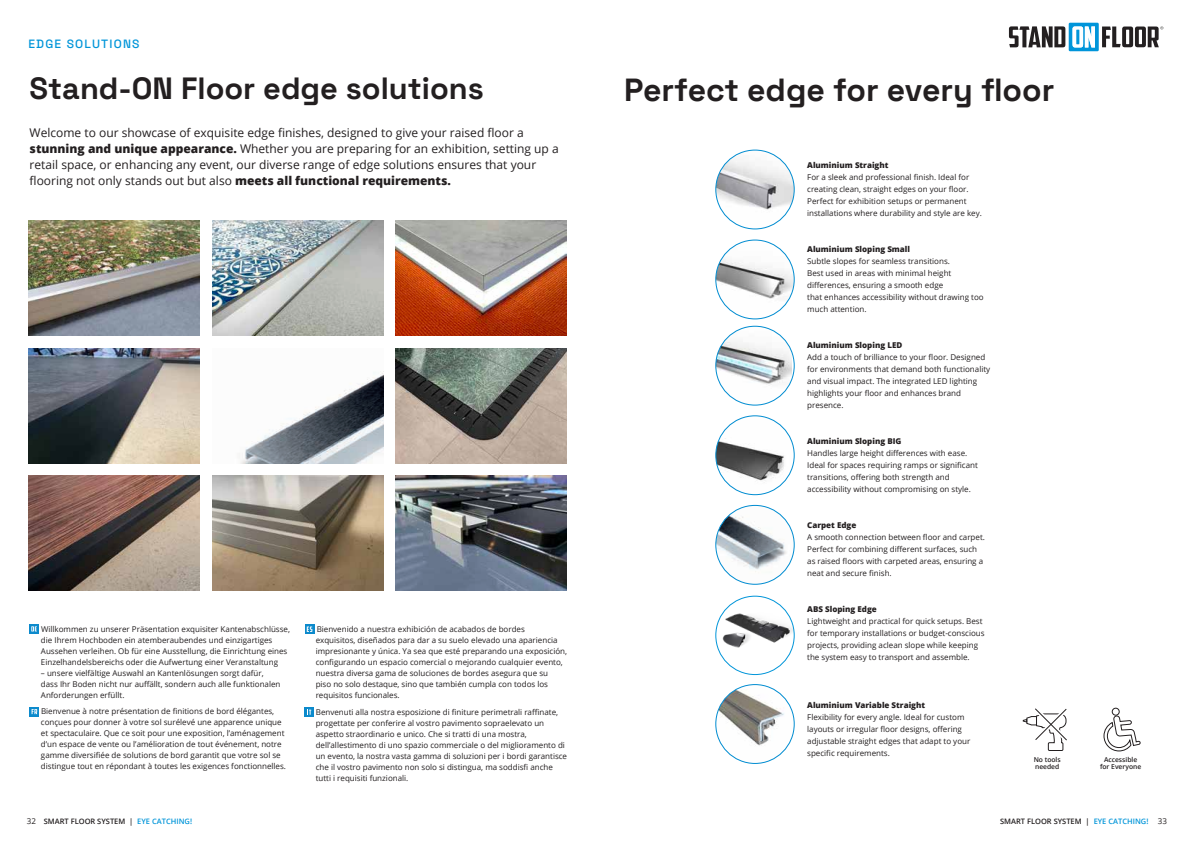
<style>
.page{position:relative;width:1191px;height:842px;background:#fff}
.page>*{position:absolute;margin:0;border:0;box-sizing:border-box;transform-origin:0 0}
.kop_30_pt{font:300 32px "Space Grotesk";color:#231f20}
.kop_30_pt-2{font:300 30.7px "Space Grotesk";color:#231f20}
.Intro{font:12px/16px "Open Sans";color:#231f20}
.titels{font:300 12px "Space Grotesk";letter-spacing:.1em;color:#0095d9}
.Body_opsommimng{font:8px/11px "Open Sans";color:#231f20}
.Body{font:8px/12px "Open Sans";color:#231f20}
.body_vet{font:800 8px "Open Sans";color:#231f20}
.t1{font:600 7.5px "Open Sans";color:#231f20}
.t2{font:600 6.7px/6.7px "Open Sans";color:#231f20}
.s1{font-weight:800}
.s2{font-weight:400;font-size:8px}
.s3{color:#0095d9}
</style>
<div class="page">
<svg style="left:1009px;top:23px;width:154px;height:28px"></svg>
<svg style="left:30px;top:624px;width:9px;height:10px"></svg>
<svg style="left:31px;top:626px;width:6px;height:5px"></svg>
<svg style="left:30px;top:707px;width:9px;height:9px"></svg>
<svg style="left:32px;top:709px;width:5px;height:5px"></svg>
<svg style="left:305px;top:624px;width:10px;height:10px"></svg>
<svg style="left:307px;top:626px;width:5px;height:6px"></svg>
<div style="left:304px;top:707px;width:10px;height:10px;background:#0c8acc"></div>
<svg style="left:307px;top:710px;width:4px;height:5px"></svg>
<svg style="left:1022px;top:708px;width:45px;height:43px"></svg>
<div style="left:1112px;top:708px;width:7px;height:7px;border:1px solid #231f20;border-radius:50%"></div>
<svg style="left:1103px;top:716px;width:37px;height:35px"></svg>
<img style="left:28px;top:221px;width:172px;height:114px">
<img style="left:28px;top:348px;width:172px;height:115px">
<img style="left:28px;top:476px;width:172px;height:115px">
<img style="left:212px;top:221px;width:171px;height:114px">
<img style="left:240px;top:371px;width:143px;height:92px">
<img style="left:212px;top:476px;width:171px;height:115px">
<img style="left:396px;top:221px;width:171px;height:114px">
<img style="left:396px;top:476px;width:171px;height:115px">
<img style="left:396px;top:348px;width:171px;height:115px">
<img style="left:716px;top:150px;width:78px;height:79px;border-radius:39px">
<div style="left:715px;top:150px;width:79px;height:79px;border:1px solid #008cd1;border-radius:50%"></div>
<img style="left:716px;top:240px;width:78px;height:78px">
<div style="left:715px;top:240px;width:79px;height:79px;border:1px solid #008cd1;border-radius:50%"></div>
<img style="left:716px;top:326px;width:76px;height:79px">
<div style="left:715px;top:326px;width:79px;height:80px;border:1px solid #008cd1;border-radius:50%"></div>
<img style="left:716px;top:416px;width:75px;height:79px">
<div style="left:715px;top:415px;width:79px;height:80px;border:1px solid #008cd1;border-radius:50%"></div>
<img style="left:716px;top:505px;width:78px;height:79px;border-radius:39px">
<div style="left:715px;top:505px;width:79px;height:80px;border:1px solid #008cd1;border-radius:50%"></div>
<img style="left:716px;top:685px;width:78px;height:78px;border-radius:39px">
<div style="left:715px;top:684px;width:79px;height:80px;border:1px solid #008cd1;border-radius:50%"></div>
<img style="left:716px;top:602px;width:78px;height:50px">
<img style="left:716px;top:627px;width:39px;height:25px">
<div style="left:715px;top:596px;width:79px;height:79px;border:1px solid #0095d9;border-radius:50%"></div>
<p class="titels" style="left:28px;top:35px;width:113px">EDGE SOLUTIONS</p>
<p class="kop_30_pt-2" style="left:30px;top:66px;width:456px">Stand-ON Floor edge solutions</p>
<p class="Intro" style="left:30px;top:124px;width:530px">Welcome to our showcase of exquisite edge finishes, designed to give your raised floor a <span class="s1">stunning and unique appearance.</span> Whether you are preparing for an exhibition, setting up a retail space, or enhancing any event, our diverse range of edge solutions ensures that your flooring not only stands out but also <span class="s1">meets all functional requirements.</span></p>
<p class="Body_opsommimng" style="left:41px;top:623px;width:251px">Willkommen zu unserer Präsentation exquisiter Kantenabschlüsse, die Ihrem Hochboden ein atemberaubendes und einzigartiges Aussehen verleihen. Ob für eine Ausstellung, die Einrichtung eines Einzelhandelsbereichs oder die Aufwertung einer Veranstaltung</p>
<p class="Body_opsommimng" style="left:41px;top:667px;width:241px">– unsere vielfältige Auswahl an Kantenlösungen sorgt dafür, dass Ihr Boden nicht nur auffällt, sondern auch alle funktionalen<br>Anforderungen erfüllt.</p>
<p class="Body_opsommimng" style="left:41px;top:706px;width:247px">Bienvenue à notre présentation de finitions de bord élégantes, conçues pour donner à votre sol surélevé une apparence unique et spectaculaire. Que ce soit pour une exposition, l’aménagement d’un espace de vente ou l’amélioration de tout événement, notre gamme diversifiée de solutions de bord garantit que votre sol se distingue tout en répondant à toutes les exigences fonctionnelles.</p>
<p class="Body_opsommimng" style="left:316px;top:624px;width:253px">Bienvenido a nuestra exhibición de acabados de bordes<br>exquisitos, diseñados para dar a su suelo elevado una apariencia impresionante y única. Ya sea que esté preparando una exposición, configurando un espacio comercial o mejorando cualquier evento, nuestra diversa gama de soluciones de bordes asegura que su<br>piso no solo destaque, sino que también cumpla con todos los requisitos funcionales.</p>
<p class="Body_opsommimng" style="left:316px;top:706px;width:253px">Benvenuti alla nostra esposizione di finiture perimetrali raffinate, progettate per conferire al vostro pavimento sopraelevato un aspetto straordinario e unico. Che si tratti di una mostra, dell’allestimento di uno spazio commerciale o del miglioramento di un evento, la nostra vasta gamma di soluzioni per i bordi garantisce che il vostro pavimento non solo si distingua, ma soddisfi anche tutti i requisiti funzionali.</p>
<p class="kop_30_pt" style="left:624px;top:66px;width:432px">Perfect edge for every floor</p>
<p class="body_vet" style="left:807px;top:159px;width:83px">Aluminium Straight</p>
<p class="Body" style="left:807px;top:171px;width:176px">For a sleek and professional finish. Ideal for creating clean, straight edges on your floor.<br>Perfect for exhibition setups or permanent installations where durability and style are key.</p>
<p class="body_vet" style="left:807px;top:243px;width:104px">Aluminium Sloping Small</p>
<p class="Body" style="left:807px;top:255px;width:144px">Subtle slopes for seamless transitions.</p>
<p class="Body" style="left:807px;top:267px;width:146px">Best used in areas with minimal height differences, ensuring a smooth edge</p>
<p class="Body" style="left:807px;top:291px;width:178px">that enhances accessibility without drawing too much attention.</p>
<p class="body_vet" style="left:807px;top:339px;width:96px">Aluminium Sloping LED</p>
<p class="Body" style="left:807px;top:351px;width:184px">Add a touch of brilliance to your floor. Designed for environments that demand both functionality and visual impact. The integrated LED lighting highlights your floor and enhances brand presence.</p>
<p class="body_vet" style="left:807px;top:435px;width:96px">Aluminium Sloping BIG</p>
<p class="Body" style="left:807px;top:447px;width:172px">Handles large height differences with ease.<br>Ideal for spaces requiring ramps or significant transitions, offering both strength and accessibility without compromising on style.</p>
<p class="body_vet" style="left:807px;top:519px;width:51px">Carpet Edge</p>
<p class="Body" style="left:807px;top:531px;width:179px">A smooth connection between floor and carpet.<br>Perfect for combining different surfaces, such as raised floors with carpeted areas, ensuring a neat and secure finish.</p>
<p class="body_vet" style="left:807px;top:603px;width:71px">ABS Sloping Edge</p>
<p class="Body" style="left:807px;top:615px;width:179px">Lightweight and practical for quick setups. Best for temporary installations or budget-conscious projects, providing aclean slope while keeping the system easy to transport and assemble.</p>
<p class="body_vet" style="left:807px;top:699px;width:119px">Aluminium Variable Straight</p>
<p class="Body" style="left:807px;top:711px;width:165px">Flexibility for every angle. Ideal for custom layouts or irregular floor designs, offering adjustable straight edges that adapt to your specific requirements.</p>
<p class="t2" style="left:1033px;top:756px;width:29px">No tools needed</p>
<p class="t2" style="left:1100px;top:756px;width:43px;text-align:center">Accessible for Everyone</p>
<p class="t1" style="left:27px;top:816px;width:167px"><span class="s2">32</span> SMART FLOOR SYSTEM | <span class="s3">EYE CATCHING!</span></p>
<p class="t1" style="left:1000px;top:816px;width:168px">SMART FLOOR SYSTEM | <span class="s3">EYE CATCHING!</span> <span class="s2">33</span></p>
</div>
